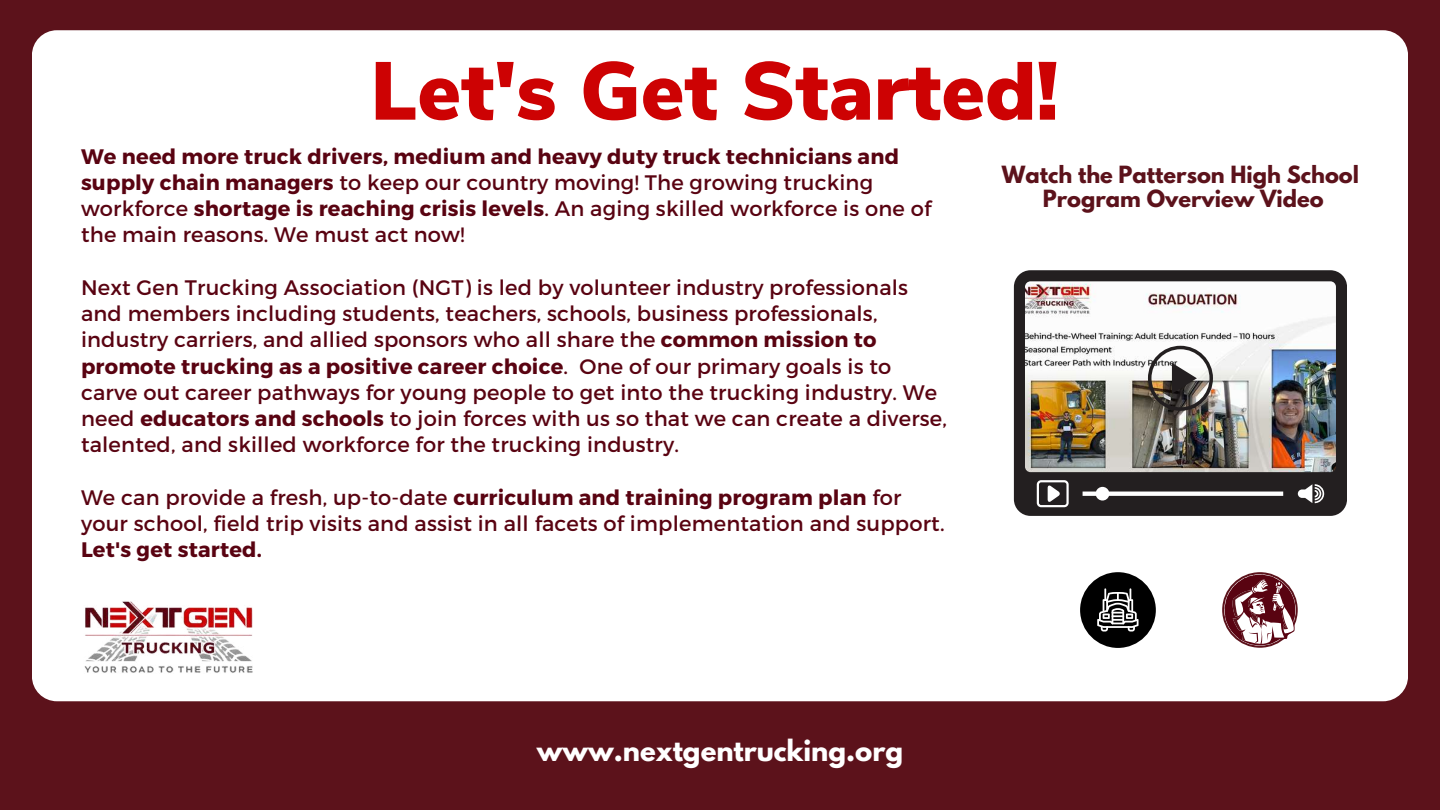
<style>
.page{position:relative;width:1440px;height:810px;background:#5c121b}
.page>*{position:absolute;margin:0;border:0;box-sizing:border-box;transform-origin:0 0}
.t1{font:900 81.9px "Nunito Sans";color:#cd0203}
.t2{font:700 26px "League Spartan";color:#fff}
.t3{font:21px/26.2px "Montserrat";letter-spacing:.01em;color:#590311}
.t4{font:700 21px/26.2px "Montserrat";letter-spacing:.01em;color:#590311}
.t5{font:700 21px/24px "League Spartan";color:#5c121b;text-align:center}
.s1{font-weight:400}
.s2{font-weight:700}
</style>
<div class="page">
<div style="left:32px;top:30px;width:1375px;height:671px;background:#fff;border-radius:25px"></div>
<img style="left:1014px;top:270px;width:333px;height:246px">
<img style="left:84px;top:601px;width:169px;height:72px">
<svg style="left:1222px;top:572px;width:76px;height:76px"></svg>
<svg style="left:1225px;top:575px;width:71px;height:70px"></svg>
<div style="left:1080px;top:572px;width:76px;height:76px;background:#000;border-radius:50%"></div>
<svg style="left:1097px;top:588px;width:41px;height:43px"></svg>
<h1 class="t1" style="left:371px;top:31px;width:690px">Let's Get Started!</h1>
<p class="t4" style="left:81px;top:143px;width:852px">We need more truck drivers, medium and heavy duty truck technicians and supply chain managers <span class="s1">to keep our country moving! The growing trucking workforce</span> shortage is reaching crisis levels<span class="s1">. An aging skilled workforce is one of the main reasons. We must act now!</span></p>
<p class="t3" style="left:81px;top:274px;width:868px">Next Gen Trucking Association (NGT) is led by volunteer industry professionals and members including students, teachers, schools, business professionals, industry carriers, and allied sponsors who all share the <span class="s2">common mission to promote trucking as a positive career choice</span>. One of our primary goals is to carve out career pathways for young people to get into the trucking industry. We need <span class="s2">educators and schools</span> to join forces with us so that we can create a diverse, talented, and skilled workforce for the trucking industry.</p>
<p class="t3" style="left:81px;top:484px;width:865px">We can provide a fresh, up-to-date <span class="s2">curriculum and training program plan</span> for your school, field trip visits and assist in all facets of implementation and support.</p>
<p class="t4" style="left:81px;top:537px;width:182px">Let's get started.</p>
<p class="t5" style="left:1002px;top:162px;width:359px">Watch the Patterson High School<br>Program Overview Video</p>
<p class="t2" style="left:537px;top:730px;width:368px">www.nextgentrucking.org</p>
</div>
